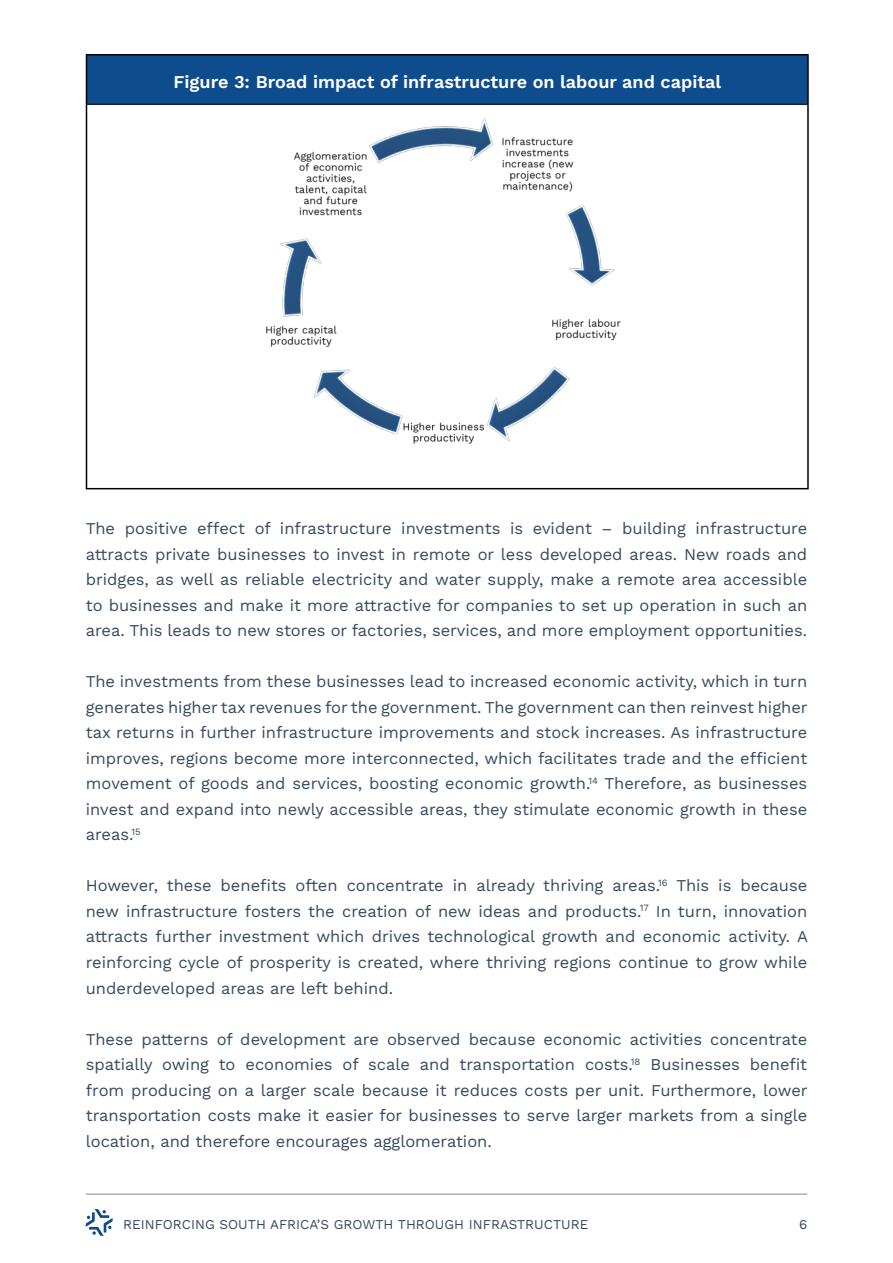
<style>
.page{position:relative;width:893px;height:1263px;background:#fff}
.page>*{position:absolute;margin:0;border:0;box-sizing:border-box;transform-origin:0 0}
.t1{font:18px "Work Sans";color:#fff}
.t2{font:16.5px/25.5px "Work Sans";color:#374a5d;text-align:justify}
.t3{font:13.5px "Work Sans";color:#374a5d}
</style>
<div class="page">
<hr style="left:86px;top:1193px;width:721px;height:2px;background:#aeb3b8">
<svg style="left:86px;top:1209px;width:27px;height:27px"></svg>
<div style="left:86px;top:55px;width:722px;height:49px;background:#0f4c8e"></div>
<hr style="left:87px;top:104px;width:720px;height:1px;background:#231f20">
<hr style="left:86px;top:54px;width:723px;height:2px;background:#000">
<hr style="left:86px;top:56px;width:1px;height:48px;background:#000">
<hr style="left:807px;top:56px;width:2px;height:48px;background:#000">
<hr style="left:86px;top:104px;width:1px;height:384px;background:#000">
<hr style="left:807px;top:104px;width:2px;height:384px;background:#000">
<hr style="left:86px;top:488px;width:723px;height:1px;background:#000">
<img style="left:266px;top:118px;width:355px;height:326px">
<p class="t1" style="left:174px;top:68px;width:549px">Figure 3: Broad impact of infrastructure on labour and capital</p>
<p class="t2" style="left:86px;top:515px;width:723px">The positive effect of infrastructure investments is evident – building infrastructure attracts private businesses to invest in remote or less developed areas. New roads and bridges, as well as reliable electricity and water supply, make a remote area accessible to businesses and make it more attractive for companies to set up operation in such an area. This leads to new stores or factories, services, and more employment opportunities.</p>
<p class="t2" style="left:86px;top:668px;width:723px">The investments from these businesses lead to increased economic activity, which in turn generates higher tax revenues for the government. The government can then reinvest higher tax returns in further infrastructure improvements and stock increases. As infrastructure improves, regions become more interconnected, which facilitates trade and the efficient movement of goods and services, boosting economic growth.<sup>14</sup> Therefore, as businesses invest and expand into newly accessible areas, they stimulate economic growth in these areas.<sup>15</sup></p>
<p class="t2" style="left:86px;top:872px;width:724px">However, these benefits often concentrate in already thriving areas.<sup>16</sup> This is because new infrastructure fosters the creation of new ideas and products.<sup>17</sup> In turn, innovation attracts further investment which drives technological growth and economic activity. A reinforcing cycle of prosperity is created, where thriving regions continue to grow while underdeveloped areas are left behind.</p>
<p class="t2" style="left:86px;top:1025px;width:723px">These patterns of development are observed because economic activities concentrate spatially owing to economies of scale and transportation costs.<sup>18</sup> Businesses benefit from producing on a larger scale because it reduces costs per unit. Furthermore, lower transportation costs make it easier for businesses to serve larger markets from a single location, and therefore encourages agglomeration.</p>
<p class="t3" style="left:123px;top:1214px;width:466px">REINFORCING SOUTH AFRICA’S GROWTH THROUGH INFRASTRUCTURE</p>
<p class="t3" style="left:799px;top:1214px;width:10px">6</p>
</div>
